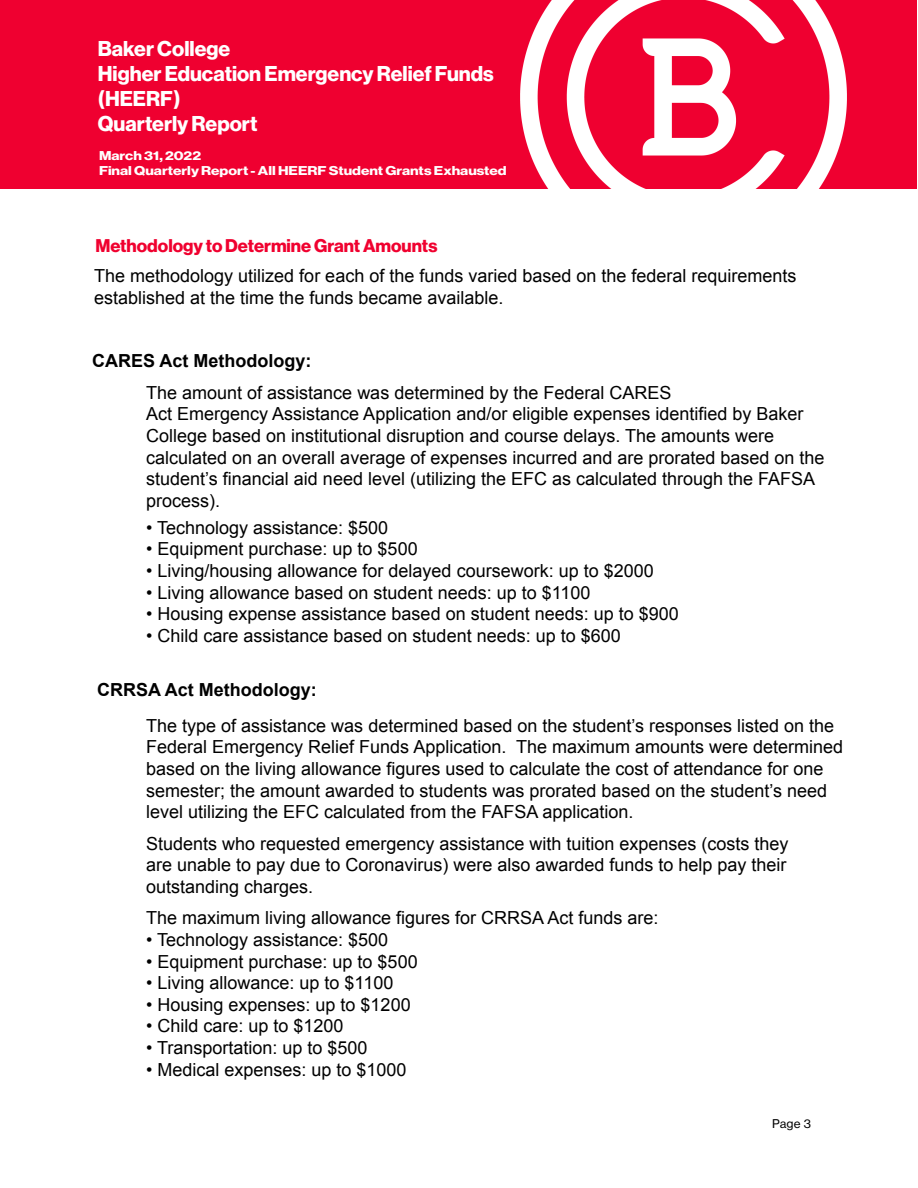
<style>
.page{position:relative;width:918px;height:1188px;background:#fff}
.page>*{position:absolute;margin:0;border:0;box-sizing:border-box;transform-origin:0 0}
.t1{font:700 21px/25.2px "Neue Haas Grotesk Disp";color:#fff}
.t2{font:18px/21.6px "Arial";color:#000}
.t3{font:700 18px "Arial";color:#000}
.t4{font:700 18px "Neue Haas Grotesk Disp";color:#f0002f}
.t5{font:700 12.45px/15px "Neue Haas Grotesk Disp";color:#fff;scale:1.2 1}
.t6{font:11.85px "Neue Haas Grotesk Text";color:#000}
</style>
<div class="page">
<div style="left:0;top:0;width:916px;height:189px;background:#ef0030"></div>
<img style="left:520px;top:0;width:327px;height:189px">
<p class="t1" style="left:98px;top:36px;width:398px">Baker College<br>Higher Education Emergency Relief Funds (HEERF)<br>Quarterly Report</p>
<p class="t5" style="left:99px;top:148px;width:341px">March 31, 2022<br>Final Quarterly Report - All HEERF Student Grants Exhausted</p>
<p class="t4" style="left:95px;top:235px;width:344px">Methodology to Determine Grant Amounts</p>
<p class="t2" style="left:94px;top:265px;width:704px">The methodology utilized for each of the funds varied based on the federal requirements established at the time the funds became available.</p>
<p class="t3" style="left:92px;top:349px;width:221px">CARES Act Methodology:</p>
<p class="t2" style="left:146px;top:382px;width:680px">The amount of assistance was determined by the Federal CARES<br>Act Emergency Assistance Application and/or eligible expenses identified by Baker College based on institutional disruption and course delays. The amounts were calculated on an overall average of expenses incurred and are prorated based on the student’s financial aid need level (utilizing the EFC as calculated through the FAFSA process).</p>
<p class="t2" style="left:146px;top:517px;width:244px">• Technology assistance: $500</p>
<p class="t2" style="left:146px;top:539px;width:273px">• Equipment purchase: up to $500</p>
<p class="t2" style="left:146px;top:560px;width:509px">• Living/housing allowance for delayed coursework: up to $2000</p>
<p class="t2" style="left:146px;top:582px;width:446px">• Living allowance based on student needs: up to $1100</p>
<p class="t2" style="left:146px;top:603px;width:534px">• Housing expense assistance based on student needs: up to $900</p>
<p class="t2" style="left:146px;top:625px;width:476px">• Child care assistance based on student needs: up to $600</p>
<p class="t3" style="left:97px;top:678px;width:221px">CRRSA Act Methodology:</p>
<p class="t2" style="left:146px;top:715px;width:698px">The type of assistance was determined based on the student’s responses listed on the Federal Emergency Relief Funds Application. The maximum amounts were determined based on the living allowance figures used to calculate the cost of attendance for one semester; the amount awarded to students was prorated based on the student’s need level utilizing the EFC calculated from the FAFSA application.</p>
<p class="t2" style="left:146px;top:833px;width:644px;text-align:justify">Students who requested emergency assistance with tuition expenses (costs they are unable to pay due to Coronavirus) were also awarded funds to help pay their outstanding charges.</p>
<p class="t2" style="left:146px;top:908px;width:514px">The maximum living allowance figures for CRRSA Act funds are:</p>
<p class="t2" style="left:146px;top:929px;width:244px">• Technology assistance: $500</p>
<p class="t2" style="left:146px;top:951px;width:273px">• Equipment purchase: up to $500</p>
<p class="t2" style="left:146px;top:972px;width:249px">• Living allowance: up to $1100</p>
<p class="t2" style="left:146px;top:994px;width:266px">• Housing expenses: up to $1200</p>
<p class="t2" style="left:146px;top:1016px;width:199px">• Child care: up to $1200</p>
<p class="t2" style="left:146px;top:1037px;width:223px">• Transportation: up to $500</p>
<p class="t2" style="left:146px;top:1059px;width:262px">• Medical expenses: up to $1000</p>
<p class="t6" style="left:772px;top:1116px;width:41px">Page 3</p>
</div>
